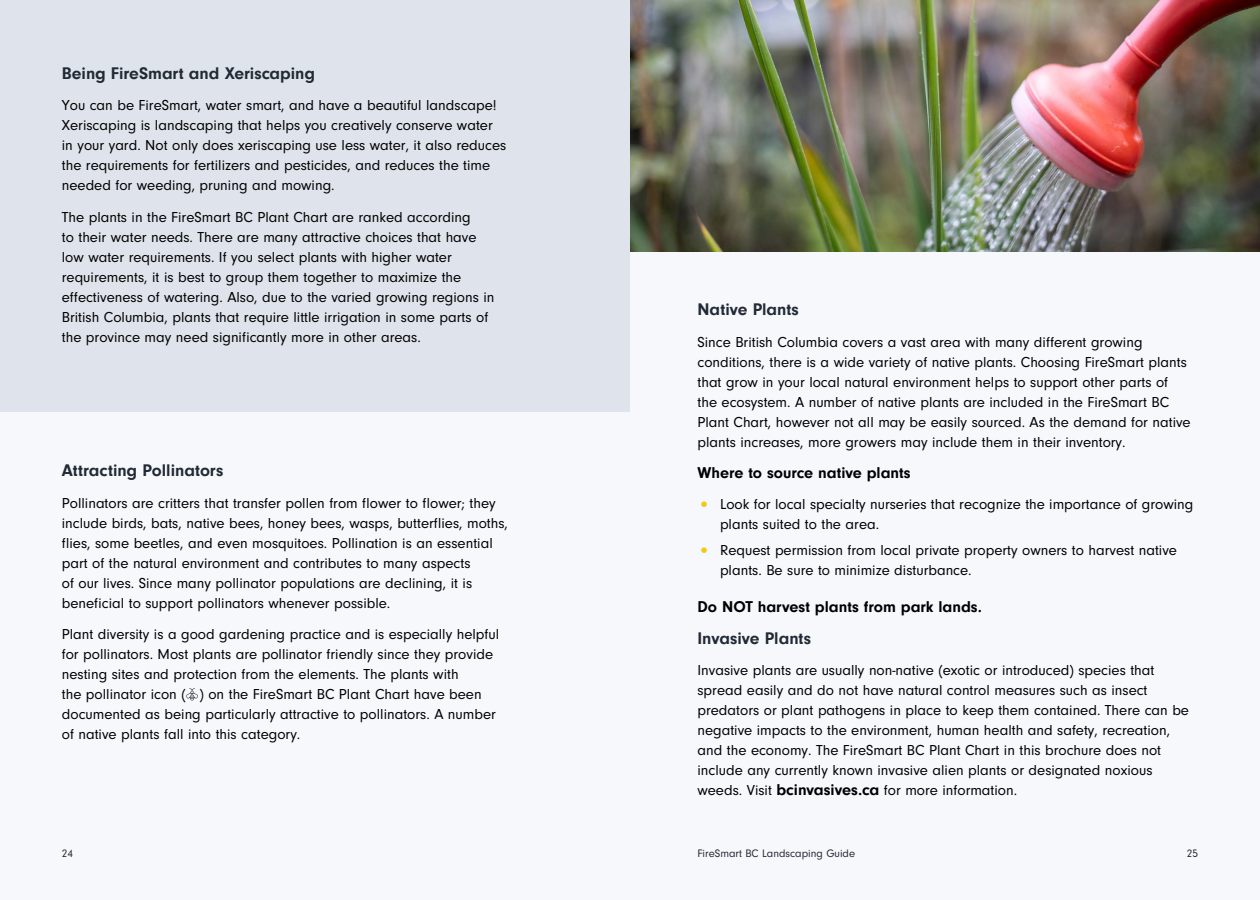
<style>
.page{position:relative;width:1260px;height:900px;background:#f7f8fc}
.page>*{position:absolute;margin:0;border:0;box-sizing:border-box;transform-origin:0 0}
.Header_5{font:700 17.5px "Neuzeit Gro";color:#212a35}
.Header_5-2{font:700 16.25px "Neuzeit Gro";color:#000}
.Body_Copy{font:700 16.25px "Neuzeit Gro";color:#000}
.Body_Copy-2{font:15px/20px "Neuzeit Gro";color:#000}
.t1{font:11.25px "Neuzeit Gro";color:#212a35}
.s1{font-weight:700;font-size:20px;color:#eeca19}
.s2{font-weight:700;font-size:16.25px}
</style>
<div class="page">
<div style="left:0;top:0;width:630px;height:411px;background:#dfe3eb"></div>
<svg style="left:186px;top:688px;width:12px;height:13px"></svg>
<img style="left:630px;top:0;width:630px;height:251px">
<p class="Header_5" style="left:62px;top:64px;width:255px">Being FireSmart and Xeriscaping</p>
<p class="Body_Copy-2" style="left:62px;top:96px;width:446px">You can be FireSmart, water smart, and have a beautiful landscape!<br>Xeriscaping is landscaping that helps you creatively conserve water in your yard. Not only does xeriscaping use less water, it also reduces the requirements for fertilizers and pesticides, and reduces the time needed for weeding, pruning and mowing.</p>
<p class="Body_Copy-2" style="left:62px;top:207px;width:434px">The plants in the FireSmart BC Plant Chart are ranked according<br>to their water needs. There are many attractive choices that have low water requirements. If you select plants with higher water requirements, it is best to group them together to maximize the effectiveness of watering. Also, due to the varied growing regions in British Columbia, plants that require little irrigation in some parts of the province may need significantly more in other areas.</p>
<p class="Header_5" style="left:62px;top:461px;width:163px">Attracting Pollinators</p>
<p class="Body_Copy-2" style="left:62px;top:493px;width:448px">Pollinators are critters that transfer pollen from flower to flower; they include birds, bats, native bees, honey bees, wasps, butterflies, moths, flies, some beetles, and even mosquitoes. Pollination is an essential part of the natural environment and contributes to many aspects<br>of our lives. Since many pollinator populations are declining, it is beneficial to support pollinators whenever possible.</p>
<p class="Body_Copy-2" style="left:62px;top:624px;width:439px">Plant diversity is a good gardening practice and is especially helpful for pollinators. Most plants are pollinator friendly since they provide nesting sites and protection from the elements. The plants with<br>the pollinator icon ( ) on the FireSmart BC Plant Chart have been documented as being particularly attractive to pollinators. A number of native plants fall into this category.</p>
<p class="Header_5" style="left:698px;top:300px;width:103px">Native Plants</p>
<p class="Body_Copy-2" style="left:698px;top:332px;width:495px">Since British Columbia covers a vast area with many different growing conditions, there is a wide variety of native plants. Choosing FireSmart plants that grow in your local natural environment helps to support other parts of the ecosystem. A number of native plants are included in the FireSmart BC Plant Chart, however not all may be easily sourced. As the demand for native plants increases, more growers may include them in their inventory.</p>
<p class="Body_Copy" style="left:698px;top:463px;width:215px">Where to source native plants</p>
<p class="Body_Copy-2" style="left:720px;top:494px;width:475px;text-indent:-22px"><span class="s1">•</span> Look for local specialty nurseries that recognize the importance of growing plants suited to the area.</p>
<p class="Body_Copy-2" style="left:720px;top:540px;width:459px;text-indent:-22px"><span class="s1">•</span> Request permission from local private property owners to harvest native plants. Be sure to minimize disturbance.</p>
<p class="Header_5-2" style="left:698px;top:597px;width:286px">Do NOT harvest plants from park lands.</p>
<p class="Header_5" style="left:698px;top:628px;width:115px">Invasive Plants</p>
<p class="Body_Copy-2" style="left:698px;top:661px;width:493px">Invasive plants are usually non-native (exotic or introduced) species that spread easily and do not have natural control measures such as insect predators or plant pathogens in place to keep them contained. There can be negative impacts to the environment, human health and safety, recreation, and the economy. The FireSmart BC Plant Chart in this brochure does not include any currently known invasive alien plants or designated noxious weeds. Visit <span class="s2">bcinvasives.ca</span> for more information.</p>
<p class="t1" style="left:62px;top:847px;width:13px">24</p>
<p class="t1" style="left:698px;top:847px;width:159px">FireSmart BC Landscaping Guide</p>
<p class="t1" style="left:1187px;top:847px;width:13px">25</p>
</div>
